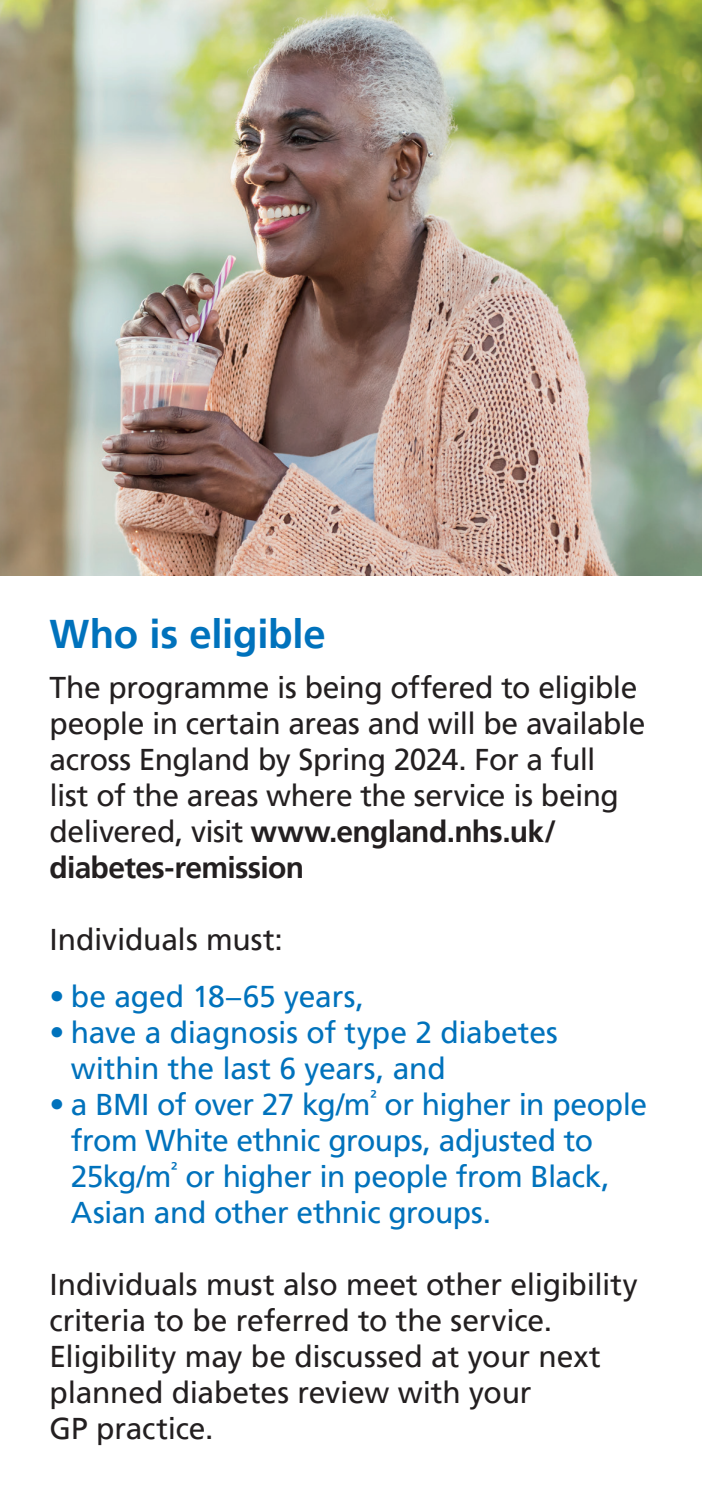
<style>
.page{position:relative;width:702px;height:1489px;background:#fff}
.page>*{position:absolute;margin:0;border:0;box-sizing:border-box;transform-origin:0 0}
.t1{font:700 40px "Frutiger LT Pro";letter-spacing:-.005em;color:#0072bc}
.t2{font:30px/36px "Frutiger LT Pro";letter-spacing:-.01em;color:#231f20}
.t3{font:30px/36px "Frutiger LT Pro";letter-spacing:-.015em;color:#0072bc}
.s1{font-weight:700}
</style>
<div class="page">
<img style="left:0;top:0;width:702px;height:575px">
<h1 class="t1" style="left:50px;top:609px;width:277px">Who is eligible</h1>
<p class="t2" style="left:50px;top:669px;width:597px">The programme is being offered to eligible people in certain areas and will be available across England by Spring 2024. For a full<br>list of the areas where the service is being delivered, visit <span class="s1">www.england.nhs.uk/ diabetes-remission</span></p>
<p class="t2" style="left:50px;top:921px;width:235px">Individuals must:</p>
<p class="t3" style="left:50px;top:978px;width:316px">• be aged 18–65 years,</p>
<p class="t3" style="left:71px;top:1014px;width:488px;text-indent:-21px">• have a diagnosis of type 2 diabetes within the last 6 years, and</p>
<p class="t3" style="left:71px;top:1086px;width:578px;text-indent:-21px">• a BMI of over 27 kg/m<sup>²</sup> or higher in people from White ethnic groups, adjusted to 25kg/m<sup>²</sup> or higher in people from Black, Asian and other ethnic groups.</p>
<p class="t2" style="left:50px;top:1266px;width:589px">Individuals must also meet other eligibility criteria to be referred to the service.<br>Eligibility may be discussed at your next planned diabetes review with your<br>GP practice.</p>
</div>
